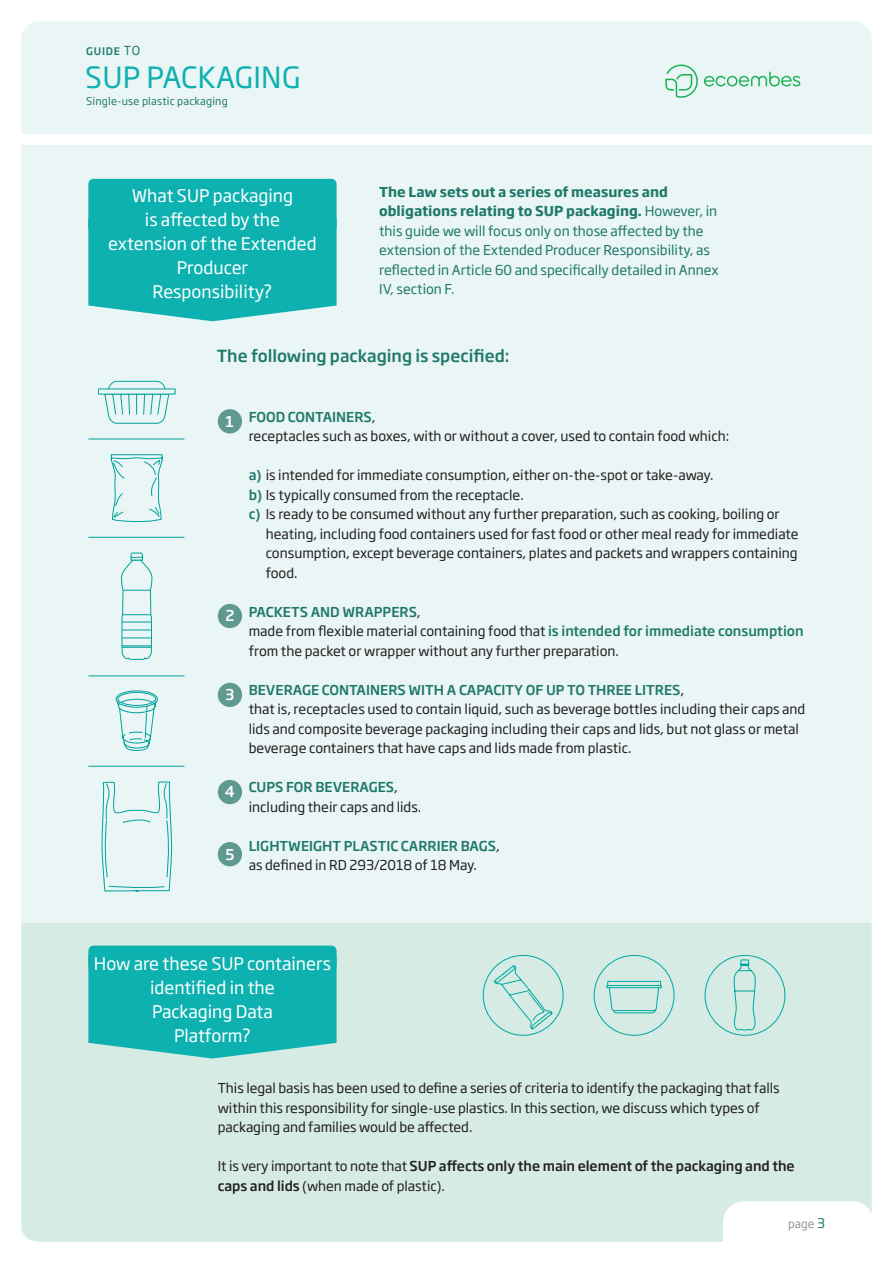
<style>
.page{position:relative;width:893px;height:1263px;background:#fff}
.page>*{position:absolute;margin:0;border:0;box-sizing:border-box;transform-origin:0 0}
.t1{font:28.95px "Soho Gothic Pro";letter-spacing:.01em;color:#0db1b0}
.t2{font:17.25px/24px "Soho Gothic Pro";color:#fff;text-align:center}
.t3{font:500 16.5px "Soho Gothic Pro";color:#1f796a}
.t4{font:500 14.7px "Soho Gothic Pro";color:#fff}
.t5{font:13.5px/19.5px "Soho Gothic Pro";color:#231f20}
.t6{font:13.5px/19.5px "Soho Gothic Pro";color:#1f796a}
.t7{font:500 13.5px/19.5px "Soho Gothic Pro";letter-spacing:-.005em;color:#231f20}
.t8{font:11.55px "Soho Gothic Pro";color:#939598}
.t9{font:10.5px "Soho Gothic Pro";letter-spacing:.02em;color:#1f796a}
.t10{font:500 10.35px "Soho Gothic Pro";letter-spacing:.07em;color:#1f796a}
.s1{font-weight:400;font-size:12.3px}
.s2{font-weight:700}
.s3{font-weight:500;color:#1f796a}
.s4{font-weight:400}
.s5{font-size:13.2px;color:#1f796a}
</style>
<div class="page">
<div style="left:21px;top:21px;width:851px;height:1221px;background:#eaf5f5;border-radius:18px"></div>
<div style="left:17px;top:134px;width:872px;height:10px;background:#fff"></div>
<div style="left:88px;top:179px;width:249px;height:54px;background:#0db1b0;border-radius:5px"></div>
<svg style="left:88px;top:218px;width:249px;height:103px"></svg>
<div style="left:21px;top:923px;width:851px;height:319px;background:#d5ebe3"></div>
<div style="left:218px;top:409px;width:24px;height:24px;background:#5f9990;border-radius:50%"></div>
<div style="left:218px;top:604px;width:24px;height:24px;background:#5f9990;border-radius:50%"></div>
<div style="left:218px;top:683px;width:24px;height:24px;background:#5f9990;border-radius:50%"></div>
<div style="left:218px;top:780px;width:24px;height:24px;background:#5f9990;border-radius:50%"></div>
<div style="left:218px;top:842px;width:24px;height:24px;background:#5f9990;border-radius:50%"></div>
<svg style="left:482px;top:955px;width:304px;height:81px;background:#c7e6de"></svg>
<svg style="left:101px;top:454px;width:71px;height:438px"></svg>
<svg style="left:98px;top:389px;width:77px;height:5px"></svg>
<svg style="left:104px;top:381px;width:66px;height:43px"></svg>
<hr style="left:88px;top:766px;width:96px;height:1px;background:#00a9a2">
<hr style="left:88px;top:675px;width:96px;height:1px;background:#00a9a2">
<hr style="left:88px;top:537px;width:96px;height:1px;background:#00a9a2">
<hr style="left:88px;top:439px;width:96px;height:1px;background:#00a9a2">
<div style="left:88px;top:946px;width:249px;height:24px;background:#0db1b0;border-radius:5px"></div>
<svg style="left:88px;top:955px;width:249px;height:103px;background:#1bb5b3"></svg>
<div style="left:723px;top:1201px;width:149px;height:41px;background:#fff"></div>
<svg style="left:665px;top:64px;width:33px;height:34px"></svg>
<svg style="left:704px;top:72px;width:96px;height:14px"></svg>
<p class="t10" style="left:86px;top:43px;width:55px">GUIDE <span class="s1">TO</span></p>
<h1 class="t1" style="left:85px;top:55px;width:217px">SUP PACKAGING</h1>
<p class="t9" style="left:86px;top:93px;width:143px">Single-use plastic packaging</p>
<p class="t2" style="left:108px;top:183px;width:210px">What SUP packaging<br>is affected by the extension of the Extended<br>Producer<br>Responsibility?</p>
<p class="t6" style="left:379px;top:181px;width:341px"><span class="s2">The Law sets out a series of measures and obligations relating to SUP packaging.</span> However, in this guide we will focus only on those affected by the extension of the Extended Producer Responsibility, as reflected in Article 60 and specifically detailed in Annex IV, section F.</p>
<p class="t3" style="left:217px;top:343px;width:294px">The following packaging is specified:</p>
<p class="t4" style="left:226px;top:410px;width:10px">1</p>
<p class="t4" style="left:225px;top:604px;width:11px">2</p>
<p class="t4" style="left:225px;top:683px;width:11px">3</p>
<p class="t4" style="left:225px;top:780px;width:12px">4</p>
<p class="t4" style="left:225px;top:842px;width:11px">5</p>
<p class="t5" style="left:249px;top:406px;width:482px"><span class="s3">FOOD CONTAINERS</span>,<br>receptacles such as boxes, with or without a cover, used to contain food which:</p>
<p class="t5" style="left:249px;top:465px;width:466px"><span class="s3">a)</span> is intended for immediate consumption, either on-the-spot or take-away.</p>
<p class="t5" style="left:249px;top:484px;width:277px"><span class="s3">b)</span> Is typically consumed from the receptacle.</p>
<p class="t5" style="left:249px;top:504px;width:532px"><span class="s3">c)</span> Is ready to be consumed without any further preparation, such as cooking, boiling or</p>
<p class="t5" style="left:266px;top:523px;width:534px">heating, including food containers used for fast food or other meal ready for immediate</p>
<p class="t5" style="left:266px;top:543px;width:533px">consumption, except beverage containers, plates and packets and wrappers containing</p>
<p class="t5" style="left:266px;top:562px;width:33px">food.</p>
<p class="t5" style="left:249px;top:601px;width:556px"><span class="s3">PACKETS AND WRAPPERS</span>,<br>made from flexible material containing food that <span class="s3">is intended for immediate consumption </span>from the packet or wrapper without any further preparation.</p>
<p class="t5" style="left:249px;top:679px;width:558px"><span class="s3">BEVERAGE CONTAINERS WITH A CAPACITY OF UP TO THREE LITRES</span>,<br>that is, receptacles used to contain liquid, such as beverage bottles including their caps and lids and composite beverage packaging including their caps and lids, but not glass or metal beverage containers that have caps and lids made from plastic.</p>
<p class="t5" style="left:249px;top:777px;width:174px"><span class="s3">CUPS FOR BEVERAGES</span>, including their caps and lids.</p>
<p class="t5" style="left:249px;top:835px;width:253px"><span class="s3">LIGHTWEIGHT PLASTIC CARRIER BAGS</span>, as defined in RD 293/2018 of 18 May.</p>
<p class="t2" style="left:94px;top:950px;width:239px">How are these SUP containers identified in the<br>Packaging Data<br>Platform?</p>
<p class="t5" style="left:218px;top:1078px;width:563px">This legal basis has been used to define a series of criteria to identify the packaging that falls within this responsibility for single-use plastics. In this section, we discuss which types of packaging and families would be affected.</p>
<p class="t7" style="left:218px;top:1155px;width:578px"><span class="s4">It is very important to note that</span> SUP affects only the main element of the packaging and the caps and lids <span class="s4">(when made of plastic).</span></p>
<p class="t8" style="left:788px;top:1215px;width:38px">page <span class="s5">3</span></p>
</div>
